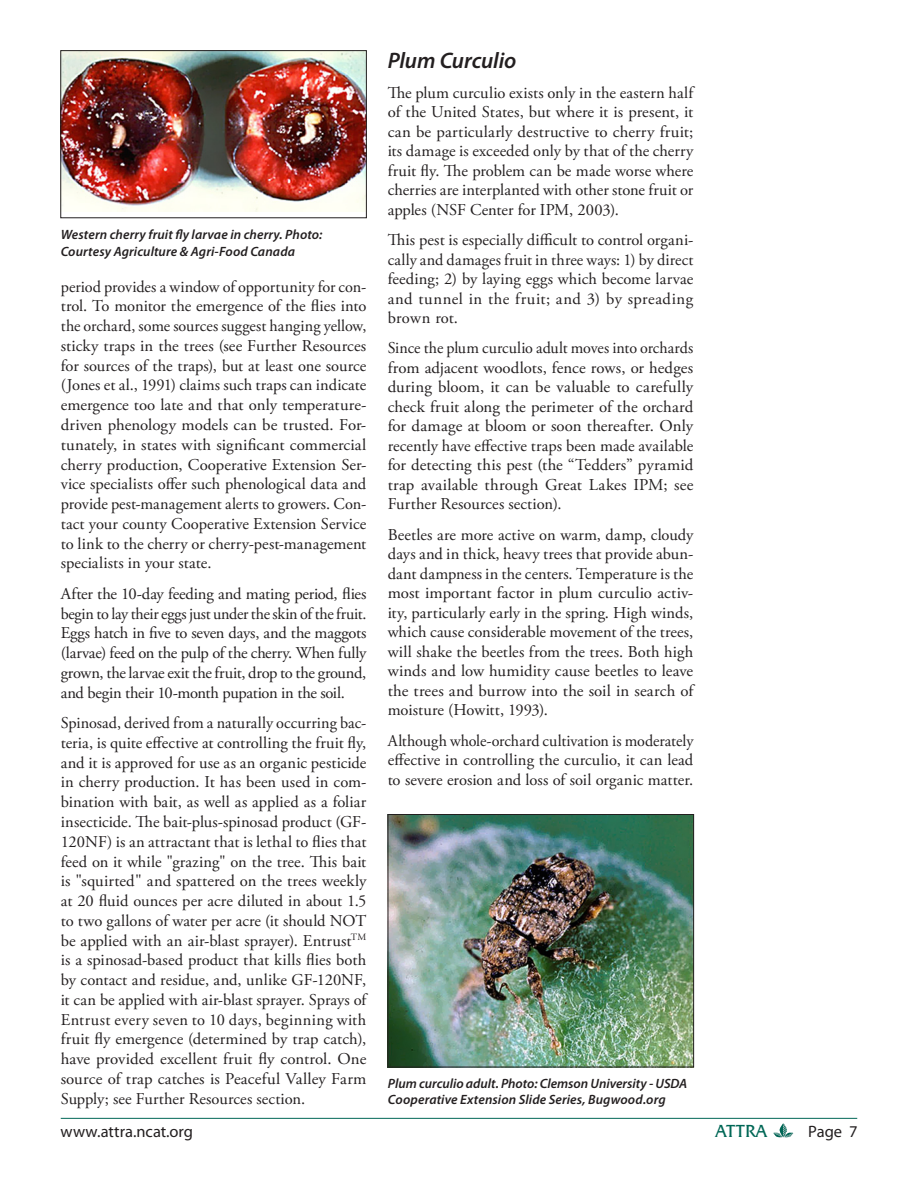
<style>
.page{position:relative;width:918px;height:1188px;background:#fff}
.page>*{position:absolute;margin:0;border:0;box-sizing:border-box;transform-origin:0 0}
.t1{font:italic 600 22.5px "Myriad Pro";letter-spacing:-.005em;color:#231f20}
.t2{font:18px "Friz Quadrata IT Cby BT";letter-spacing:-.01em;color:#006756}
.t3{font:16.5px/19.8px "Adobe Garamond Pro";color:#231f20;text-align:justify}
.t4{font:16.5px "Myriad Pro";color:#231f20}
.t5{font:italic 600 13.5px/16.5px "Myriad Pro";letter-spacing:.005em;color:#231f20}
</style>
<div class="page">
<svg style="left:773px;top:1123px;width:20px;height:15px"></svg>
<hr style="left:61px;top:1118px;width:796px;height:1px;background:#006756">
<img style="left:62px;top:52px;width:303px;height:160px">
<div style="left:60px;top:50px;width:307px;height:168px;border:1px solid #231f20"></div>
<img style="left:390px;top:816px;width:302px;height:249px">
<div style="left:388px;top:814px;width:306px;height:253px;border:1px solid #231f20"></div>
<p class="t5" style="left:61px;top:227px;width:263px">Western cherry fruit fly larvae in cherry. Photo:<br>Courtesy Agriculture &amp; Agri-Food Canada</p>
<p class="t3" style="left:61px;top:278px;width:307px">period provides a window of opportunity for con&shy;trol. To monitor the emergence of the flies into the orchard, some sources suggest hanging yellow, sticky traps in the trees (see Further Resources for sources of the traps), but at least one source (Jones et al., 1991) claims such traps can indicate emergence too late and that only temperature&shy;driven phenology models can be trusted. For&shy;tunately, in states with significant commercial cherry production, Cooperative Extension Ser&shy;vice specialists offer such phenological data and provide pest-management alerts to growers. Con&shy;tact your county Cooperative Extension Service to link to the cherry or cherry-pest-management specialists in your state.</p>
<p class="t3" style="left:61px;top:585px;width:307px">After the 10-day feeding and mating period, flies begin to lay their eggs just under the skin of the fruit.<br>Eggs hatch in five to seven days, and the maggots (larvae) feed on the pulp of the cherry. When fully grown, the larvae exit the fruit, drop to the ground, and begin their 10-month pupation in the soil.</p>
<p class="t3" style="left:61px;top:715px;width:307px">Spinosad, derived from a naturally occurring bac&shy;teria, is quite effective at controlling the fruit fly, and it is approved for use as an organic pesticide in cherry production. It has been used in com&shy;bination with bait, as well as applied as a foliar insecticide. The bait-plus-spinosad product (GF-120NF) is an attractant that is lethal to flies that feed on it while "grazing" on the tree. This bait is "squirted" and spattered on the trees weekly at 20 fluid ounces per acre diluted in about 1.5 to two gallons of water per acre (it should NOT be applied with an air-blast sprayer). Entrust<sup>TM </sup>is a spinosad-based product that kills flies both by contact and residue, and, unlike GF-120NF, it can be applied with air-blast sprayer. Sprays of Entrust every seven to 10 days, beginning with fruit fly emergence (determined by trap catch), have provided excellent fruit fly control. One source of trap catches is Peaceful Valley Farm Supply; see Further Resources section.</p>
<h1 class="t1" style="left:388px;top:51px;width:130px">Plum Curculio</h1>
<p class="t3" style="left:388px;top:84px;width:307px">The plum curculio exists only in the eastern half of the United States, but where it is present, it can be particularly destructive to cherry fruit; its damage is exceeded only by that of the cherry fruit fly. The problem can be made worse where cherries are interplanted with other stone fruit or apples (NSF Center for IPM, 2003).</p>
<p class="t3" style="left:388px;top:232px;width:307px">This pest is especially difficult to control organi&shy;cally and damages fruit in three ways: 1) by direct feeding; 2) by laying eggs which become larvae and tunnel in the fruit; and 3) by spreading brown rot.</p>
<p class="t3" style="left:388px;top:340px;width:307px">Since the plum curculio adult moves into orchards from adjacent woodlots, fence rows, or hedges during bloom, it can be valuable to carefully check fruit along the perimeter of the orchard for damage at bloom or soon thereafter. Only recently have effective traps been made available for detecting this pest (the “Tedders” pyramid trap available through Great Lakes IPM; see Further Resources section).</p>
<p class="t3" style="left:388px;top:526px;width:307px">Beetles are more active on warm, damp, cloudy days and in thick, heavy trees that provide abun&shy;dant dampness in the centers. Temperature is the most important factor in plum curculio activ&shy;ity, particularly early in the spring. High winds, which cause considerable movement of the trees, will shake the beetles from the trees. Both high winds and low humidity cause beetles to leave the trees and burrow into the soil in search of moisture (Howitt, 1993).</p>
<p class="t3" style="left:388px;top:732px;width:307px">Although whole-orchard cultivation is moderately effective in controlling the curculio, it can lead to severe erosion and loss of soil organic matter.</p>
<p class="t5" style="left:388px;top:1076px;width:301px">Plum curculio adult. Photo: Clemson University - USDA<br>Cooperative Extension Slide Series, Bugwood.org</p>
<p class="t4" style="left:60px;top:1126px;width:134px">www.attra.ncat.org</p>
<p class="t2" style="left:715px;top:1120px;width:53px">ATTRA</p>
<p class="t4" style="left:808px;top:1126px;width:51px">Page 7</p>
</div>
